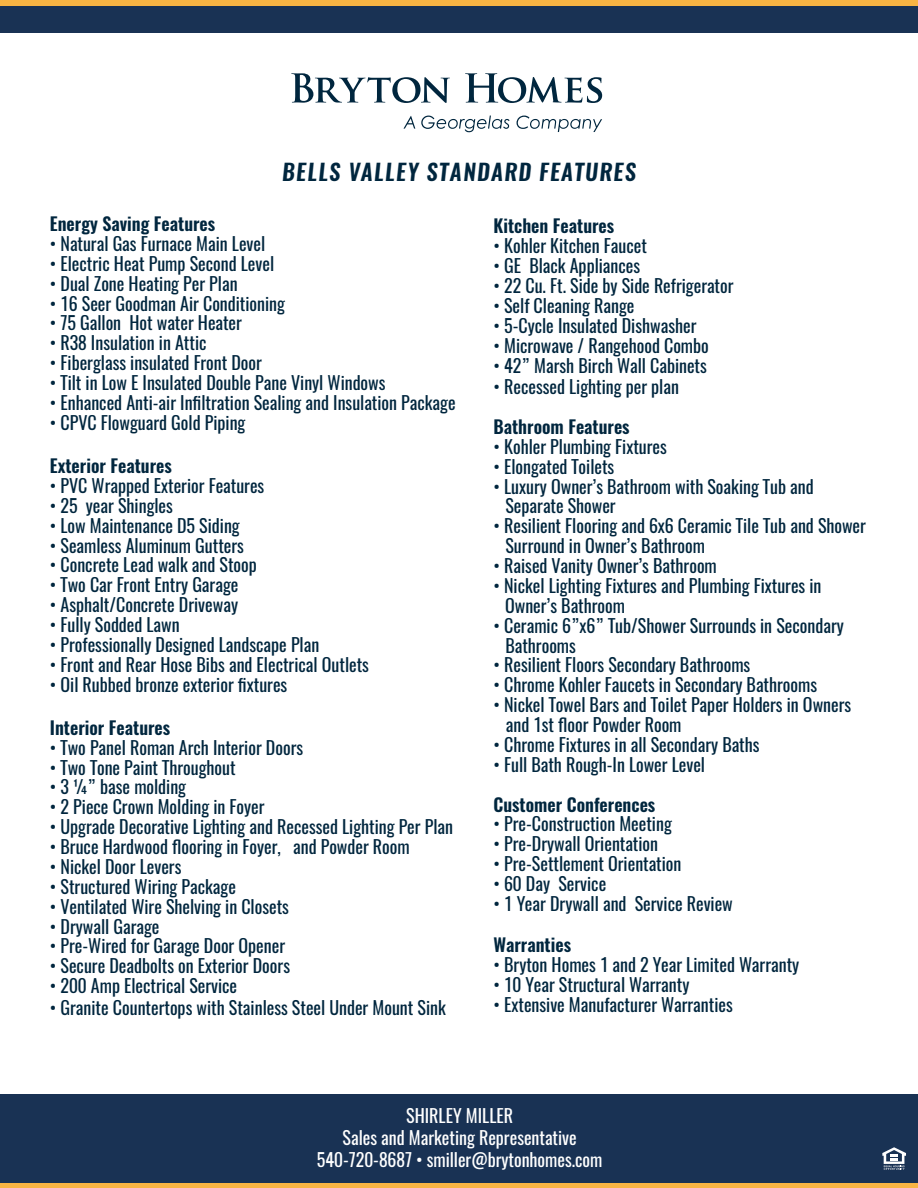
<style>
.page{position:relative;width:918px;height:1188px;background:#fff}
.page>*{position:absolute;margin:0;border:0;box-sizing:border-box;transform-origin:0 0}
.t1{font:italic 600 22.5px "Oswald";letter-spacing:.06em;color:#00263e}
.t2{font:18px/19.8px "Oswald";color:#00263e}
.t3{font:600 18px "Oswald";color:#00263e}
.t4{font:18px "Oswald";color:#fff}
</style>
<div class="page">
<div style="left:0;top:0;width:918px;height:6px;background:#f8b443"></div>
<div style="left:0;top:6px;width:918px;height:26px;background:#193254"></div>
<svg style="left:403px;top:116px;width:12px;height:13px"></svg>
<svg style="left:421px;top:116px;width:89px;height:16px"></svg>
<svg style="left:517px;top:116px;width:85px;height:16px"></svg>
<svg style="left:291px;top:73px;width:159px;height:30px"></svg>
<svg style="left:465px;top:73px;width:137px;height:30px"></svg>
<div style="left:0;top:1183px;width:918px;height:5px;background:#f8b443"></div>
<div style="left:0;top:1094px;width:918px;height:89px;background:#193254"></div>
<svg style="left:882px;top:1147px;width:24px;height:23px"></svg>
<p class="t1" style="left:282px;top:156px;width:355px">BELLS VALLEY STANDARD FEATURES</p>
<p class="t3" style="left:50px;top:211px;width:167px">Energy Saving Features</p>
<p class="t2" style="left:50px;top:234px;width:217px">• Natural Gas Furnace Main Level</p>
<p class="t2" style="left:50px;top:254px;width:226px">• Electric Heat Pump Second Level</p>
<p class="t2" style="left:50px;top:274px;width:189px">• Dual Zone Heating Per Plan</p>
<p class="t2" style="left:50px;top:293px;width:237px">• 16 Seer Goodman Air Conditioning</p>
<p class="t2" style="left:50px;top:313px;width:194px">• 75 Gallon Hot water Heater</p>
<p class="t2" style="left:50px;top:333px;width:158px">• R38 Insulation in Attic</p>
<p class="t2" style="left:50px;top:353px;width:214px">• Fiberglass insulated Front Door</p>
<p class="t2" style="left:50px;top:373px;width:337px">• Tilt in Low E Insulated Double Pane Vinyl Windows</p>
<p class="t2" style="left:50px;top:393px;width:407px">• Enhanced Anti-air Infiltration Sealing and Insulation Package</p>
<p class="t2" style="left:50px;top:413px;width:197px">• CPVC Flowguard Gold Piping</p>
<p class="t3" style="left:50px;top:453px;width:123px">Exterior Features</p>
<p class="t2" style="left:50px;top:476px;width:216px">• PVC Wrapped Exterior Features</p>
<p class="t2" style="left:50px;top:496px;width:125px">• 25 year Shingles</p>
<p class="t2" style="left:50px;top:515px;width:191px">• Low Maintenance D5 Siding</p>
<p class="t2" style="left:50px;top:535px;width:196px">• Seamless Aluminum Gutters</p>
<p class="t2" style="left:50px;top:555px;width:209px">• Concrete Lead walk and Stoop</p>
<p class="t2" style="left:50px;top:575px;width:190px">• Two Car Front Entry Garage</p>
<p class="t2" style="left:50px;top:595px;width:190px">• Asphalt/Concrete Driveway</p>
<p class="t2" style="left:50px;top:615px;width:131px">• Fully Sodded Lawn</p>
<p class="t2" style="left:50px;top:635px;width:271px">• Professionally Designed Landscape Plan</p>
<p class="t2" style="left:50px;top:655px;width:321px">• Front and Rear Hose Bibs and Electrical Outlets</p>
<p class="t2" style="left:50px;top:674px;width:239px">• Oil Rubbed bronze exterior fixtures</p>
<p class="t3" style="left:50px;top:715px;width:122px">Interior Features</p>
<p class="t2" style="left:50px;top:738px;width:255px">• Two Panel Roman Arch Interior Doors</p>
<p class="t2" style="left:50px;top:757px;width:187px">• Two Tone Paint Throughout</p>
<p class="t2" style="left:50px;top:777px;width:138px">• 3 ¼” base molding</p>
<p class="t2" style="left:50px;top:797px;width:216px">• 2 Piece Crown Molding in Foyer</p>
<p class="t2" style="left:50px;top:817px;width:405px">• Upgrade Decorative Lighting and Recessed Lighting Per Plan</p>
<p class="t2" style="left:50px;top:837px;width:361px">• Bruce Hardwood flooring in Foyer, and Powder Room</p>
<p class="t2" style="left:50px;top:857px;width:133px">• Nickel Door Levers</p>
<p class="t2" style="left:50px;top:877px;width:188px">• Structured Wiring Package</p>
<p class="t2" style="left:50px;top:897px;width:241px">• Ventilated Wire Shelving in Closets</p>
<p class="t2" style="left:50px;top:916px;width:111px">• Drywall Garage</p>
<p class="t2" style="left:50px;top:936px;width:237px">• Pre-Wired for Garage Door Opener</p>
<p class="t2" style="left:50px;top:956px;width:242px">• Secure Deadbolts on Exterior Doors</p>
<p class="t2" style="left:50px;top:976px;width:189px">• 200 Amp Electrical Service</p>
<p class="t2" style="left:50px;top:998px;width:397px">• Granite Countertops with Stainless Steel Under Mount Sink</p>
<p class="t3" style="left:493px;top:214px;width:122px">Kitchen Features</p>
<p class="t2" style="left:493px;top:236px;width:155px">• Kohler Kitchen Faucet</p>
<p class="t2" style="left:493px;top:256px;width:148px">• GE Black Appliances</p>
<p class="t2" style="left:493px;top:276px;width:242px">• 22 Cu. Ft. Side by Side Refrigerator</p>
<p class="t2" style="left:493px;top:296px;width:142px">• Self Cleaning Range</p>
<p class="t2" style="left:493px;top:316px;width:205px">• 5-Cycle Insulated Dishwasher</p>
<p class="t2" style="left:493px;top:336px;width:217px">• Microwave / Rangehood Combo</p>
<p class="t2" style="left:493px;top:355px;width:215px">• 42” Marsh Birch Wall Cabinets</p>
<p class="t2" style="left:493px;top:377px;width:187px">• Recessed Lighting per plan</p>
<p class="t3" style="left:493px;top:414px;width:138px">Bathroom Features</p>
<p class="t2" style="left:493px;top:437px;width:175px">• Kohler Plumbing Fixtures</p>
<p class="t2" style="left:493px;top:457px;width:122px">• Elongated Toilets</p>
<p class="t2" style="left:505px;top:476px;width:310px;text-indent:-12px">• Luxury Owner’s Bathroom with Soaking Tub and<br>Separate Shower</p>
<p class="t2" style="left:505px;top:516px;width:362px;text-indent:-12px">• Resilient Flooring and 6x6 Ceramic Tile Tub and Shower<br>Surround in Owner’s Bathroom</p>
<p class="t2" style="left:493px;top:556px;width:225px">• Raised Vanity Owner’s Bathroom</p>
<p class="t2" style="left:505px;top:576px;width:318px;text-indent:-12px">• Nickel Lighting Fixtures and Plumbing Fixtures in<br>Owner’s Bathroom</p>
<p class="t2" style="left:505px;top:616px;width:340px;text-indent:-12px">• Ceramic 6”x6” Tub/Shower Surrounds in Secondary<br>Bathrooms</p>
<p class="t2" style="left:493px;top:655px;width:258px">• Resilient Floors Secondary Bathrooms</p>
<p class="t2" style="left:493px;top:675px;width:325px">• Chrome Kohler Faucets in Secondary Bathrooms</p>
<p class="t2" style="left:506px;top:695px;width:347px;text-indent:-12px">• Nickel Towel Bars and Toilet Paper Holders in Owners and 1st floor Powder Room</p>
<p class="t2" style="left:493px;top:735px;width:268px">• Chrome Fixtures in all Secondary Baths</p>
<p class="t2" style="left:493px;top:755px;width:213px">• Full Bath Rough-In Lower Level</p>
<p class="t3" style="left:493px;top:792px;width:163px">Customer Conferences</p>
<p class="t2" style="left:493px;top:814px;width:180px">• Pre-Construction Meeting</p>
<p class="t2" style="left:493px;top:834px;width:166px">• Pre-Drywall Orientation</p>
<p class="t2" style="left:493px;top:854px;width:190px">• Pre-Settlement Orientation</p>
<p class="t2" style="left:493px;top:874px;width:114px">• 60 Day Service</p>
<p class="t2" style="left:493px;top:894px;width:241px">• 1 Year Drywall and Service Review</p>
<p class="t3" style="left:493px;top:933px;width:79px">Warranties</p>
<p class="t2" style="left:493px;top:955px;width:307px">• Bryton Homes 1 and 2 Year Limited Warranty</p>
<p class="t2" style="left:493px;top:975px;width:197px">• 10 Year Structural Warranty</p>
<p class="t2" style="left:493px;top:995px;width:241px">• Extensive Manufacturer Warranties</p>
<p class="t4" style="left:406px;top:1104px;width:108px">SHIRLEY MILLER</p>
<p class="t4" style="left:343px;top:1125px;width:236px">Sales and Marketing Representative</p>
<p class="t4" style="left:317px;top:1147px;width:287px">540-720-8687 • smiller@brytonhomes.com</p>
</div>
